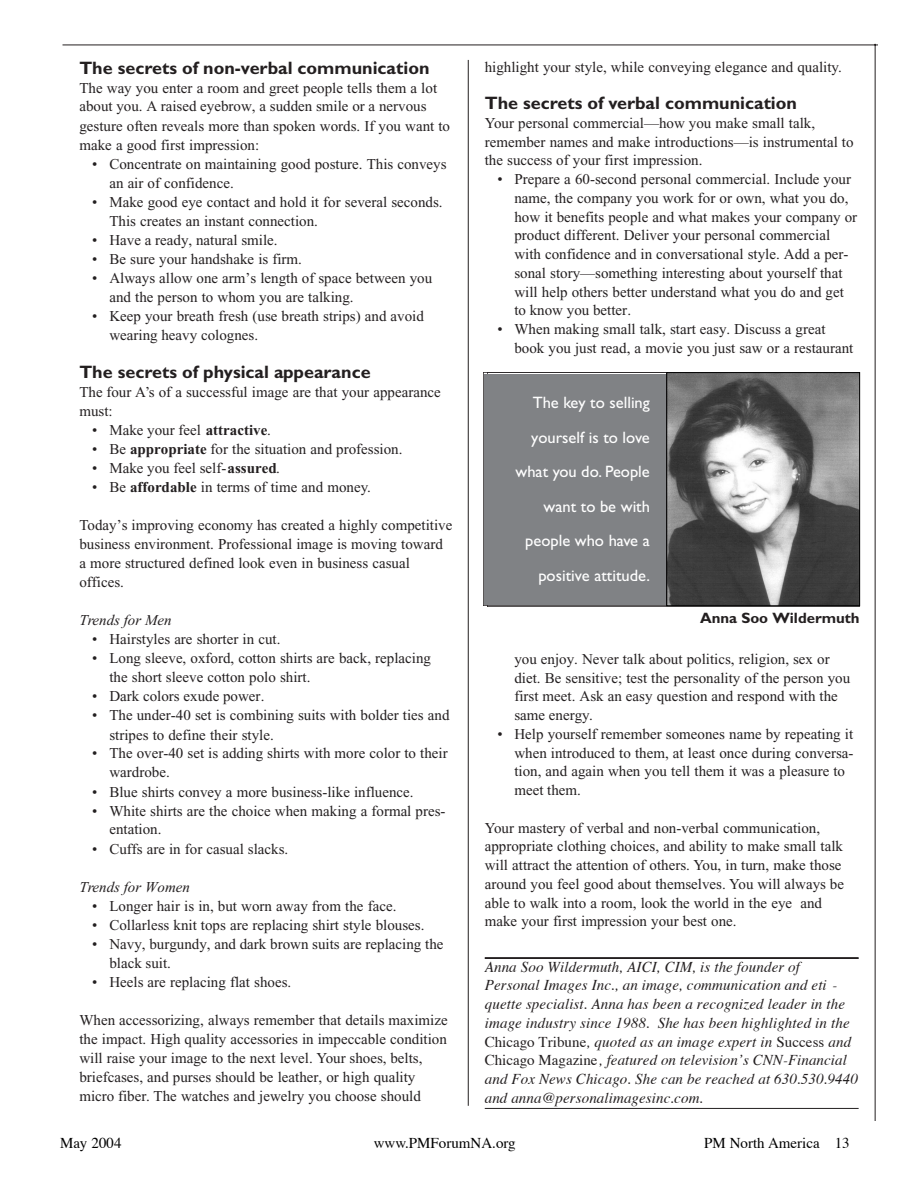
<style>
.page{position:relative;width:918px;height:1188px;background:#fff}
.page>*{position:absolute;margin:0;border:0;box-sizing:border-box;transform-origin:0 0}
.t1{font:700 18px "Gill Sans";color:#231f20}
.t2{font:16.5px/34.5px "Gill Sans";color:#fff;text-align:right}
.t3{font:15px/18.8px "Times New Roman";color:#231f20}
.t4{font:italic 15px/18.8px "Times";letter-spacing:.01em;color:#231f20}
.t5{font:15px "Times";color:#000}
.t6{font:italic 15px "Times New Roman";color:#231f20}
.t7{font:700 15px "Gill Sans";color:#231f20}
.s1{font-weight:700}
.s2{font-style:normal}
</style>
<div class="page">
<hr style="left:875px;top:44px;width:1px;height:1077px;background:#231f20">
<hr style="left:63px;top:45px;width:815px;height:1px;background:#231f20">
<hr style="left:468px;top:60px;width:1px;height:1046px;background:#231f20">
<hr style="left:485px;top:958px;width:374px;height:1px;background:#231f20">
<hr style="left:485px;top:957px;width:374px;height:1px;background:#231f20">
<hr style="left:485px;top:1108px;width:374px;height:1px;background:#231f20">
<div style="left:484px;top:374px;width:182px;height:231px;background:#808285"></div>
<img style="left:668px;top:374px;width:190px;height:230px">
<div style="left:666px;top:372px;width:194px;height:234px;border:1px solid #000"></div>
<p class="t1" style="left:79px;top:61px;width:352px">The secrets of non-verbal communication</p>
<p class="t3" style="left:79px;top:80px;width:372px">The way you enter a room and greet people tells them a lot about you. A raised eyebrow, a sudden smile or a nervous gesture often reveals more than spoken words. If you want to make a good first impression:</p>
<p class="t3" style="left:109px;top:156px;width:339px;text-indent:-17px">• Concentrate on maintaining good posture. This conveys an air of confidence.</p>
<p class="t3" style="left:109px;top:194px;width:335px;text-indent:-17px">• Make good eye contact and hold it for several seconds.<br>This creates an instant connection.</p>
<p class="t3" style="left:92px;top:232px;width:187px">• Have a ready, natural smile.</p>
<p class="t3" style="left:92px;top:251px;width:211px">• Be sure your handshake is firm.</p>
<p class="t3" style="left:109px;top:270px;width:324px;text-indent:-17px">• Always allow one arm’s length of space between you and the person to whom you are talking.</p>
<p class="t3" style="left:109px;top:308px;width:316px;text-indent:-17px">• Keep your breath fresh (use breath strips) and avoid wearing heavy colognes.</p>
<p class="t1" style="left:79px;top:366px;width:293px">The secrets of physical appearance</p>
<p class="t3" style="left:79px;top:384px;width:363px">The four A’s of a successful image are that your appearance must:</p>
<p class="t3" style="left:92px;top:422px;width:180px">• Make your feel <span class="s1">attractive</span>.</p>
<p class="t3" style="left:92px;top:441px;width:312px">• Be <span class="s1">appropriate</span> for the situation and profession.</p>
<p class="t3" style="left:92px;top:460px;width:189px">• Make you feel self-<span class="s1">assured</span>.</p>
<p class="t3" style="left:92px;top:479px;width:280px">• Be <span class="s1">affordable</span> in terms of time and money.</p>
<p class="t3" style="left:79px;top:517px;width:374px">Today’s improving economy has created a highly competitive business environment. Professional image is moving toward a more structured defined look even in business casual offices.</p>
<p class="t6" style="left:79px;top:615px;width:94px">Trends for Men</p>
<p class="t3" style="left:92px;top:631px;width:190px">• Hairstyles are shorter in cut.</p>
<p class="t3" style="left:109px;top:651px;width:323px;text-indent:-17px">• Long sleeve, oxford, cotton shirts are back, replacing the short sleeve cotton polo shirt.</p>
<p class="t3" style="left:92px;top:688px;width:174px">• Dark colors exude power.</p>
<p class="t3" style="left:109px;top:707px;width:342px;text-indent:-17px">• The under-40 set is combining suits with bolder ties and stripes to define their style.</p>
<p class="t3" style="left:109px;top:745px;width:340px;text-indent:-17px">• The over-40 set is adding shirts with more color to their wardrobe.</p>
<p class="t3" style="left:92px;top:784px;width:323px">• Blue shirts convey a more business-like influence.</p>
<p class="t3" style="left:109px;top:803px;width:338px;text-indent:-17px">• White shirts are the choice when making a formal pres&shy;entation.</p>
<p class="t3" style="left:92px;top:841px;width:198px">• Cuffs are in for casual slacks.</p>
<p class="t6" style="left:79px;top:881px;width:112px">Trends for Women</p>
<p class="t3" style="left:92px;top:898px;width:306px">• Longer hair is in, but worn away from the face.</p>
<p class="t3" style="left:92px;top:917px;width:334px">• Collarless knit tops are replacing shirt style blouses.</p>
<p class="t3" style="left:109px;top:936px;width:336px;text-indent:-17px">• Navy, burgundy, and dark brown suits are replacing the black suit.</p>
<p class="t3" style="left:92px;top:974px;width:201px">• Heels are replacing flat shoes.</p>
<p class="t3" style="left:79px;top:1012px;width:370px">When accessorizing, always remember that details maximize the impact. High quality accessories in impeccable condition will raise your image to the next level. Your shoes, belts, briefcases, and purses should be leather, or high quality micro fiber. The watches and jewelry you choose should</p>
<p class="t3" style="left:485px;top:59px;width:359px">highlight your style, while conveying elegance and quality.</p>
<p class="t1" style="left:485px;top:97px;width:314px">The secrets of verbal communication</p>
<p class="t3" style="left:485px;top:115px;width:370px">Your personal commercial—how you make small talk, remember names and make introductions—is instrumental to the success of your first impression.</p>
<p class="t3" style="left:514px;top:171px;width:344px;text-indent:-17px">• Prepare a 60-second personal commercial. Include your name, the company you work for or own, what you do, how it benefits people and what makes your company or product different. Deliver your personal commercial with confidence and in conversational style. Add a per&shy;sonal story—something interesting about yourself that will help others better understand what you do and get to know you better.</p>
<p class="t3" style="left:514px;top:321px;width:341px;text-indent:-17px">• When making small talk, start easy. Discuss a great book you just read, a movie you just saw or a restaurant</p>
<p class="t2" style="left:516px;top:388px;width:136px">The key to selling yourself is to love what you do. People want to be with people who have a positive attitude.</p>
<p class="t7" style="left:700px;top:613px;width:161px">Anna Soo Wildermuth</p>
<p class="t3" style="left:514px;top:651px;width:337px">you enjoy. Never talk about politics, religion, sex or diet. Be sensitive; test the personality of the person you first meet. Ask an easy question and respond with the same energy.</p>
<p class="t3" style="left:514px;top:726px;width:341px;text-indent:-17px">• Help yourself remember someones name by repeating it when introduced to them, at least once during conversa&shy;tion, and again when you tell them it was a pleasure to meet them.</p>
<p class="t3" style="left:485px;top:820px;width:361px">Your mastery of verbal and non-verbal communication, appropriate clothing choices, and ability to make small talk will attract the attention of others. You, in turn, make those around you feel good about themselves. You will always be able to walk into a room, look the world in the eye and make your first impression your best one.</p>
<p class="t4" style="left:485px;top:959px;width:375px">Anna Soo Wildermuth, AICI, CIM, is the founder of Personal Images Inc., an image, communication and eti - quette specialist. Anna has been a recognized leader in the image industry since 1988. She has been highlighted in the <span class="s2">Chicago Tr i b u n e</span>, quoted as an image expert in <span class="s2">S u c c e s s</span> a n d <span class="s2">Chicago Magazine</span>, featured on television’s CNN-Financial and Fox News Chicago. She can be reached at 630.530.9440 and anna@personalimagesinc.com.</p>
<p class="t5" style="left:60px;top:1137px;width:63px">May 2004</p>
<p class="t5" style="left:374px;top:1137px;width:144px">www.PMForumNA.org</p>
<p class="t5" style="left:704px;top:1137px;width:147px">PM North America 13</p>
</div>
